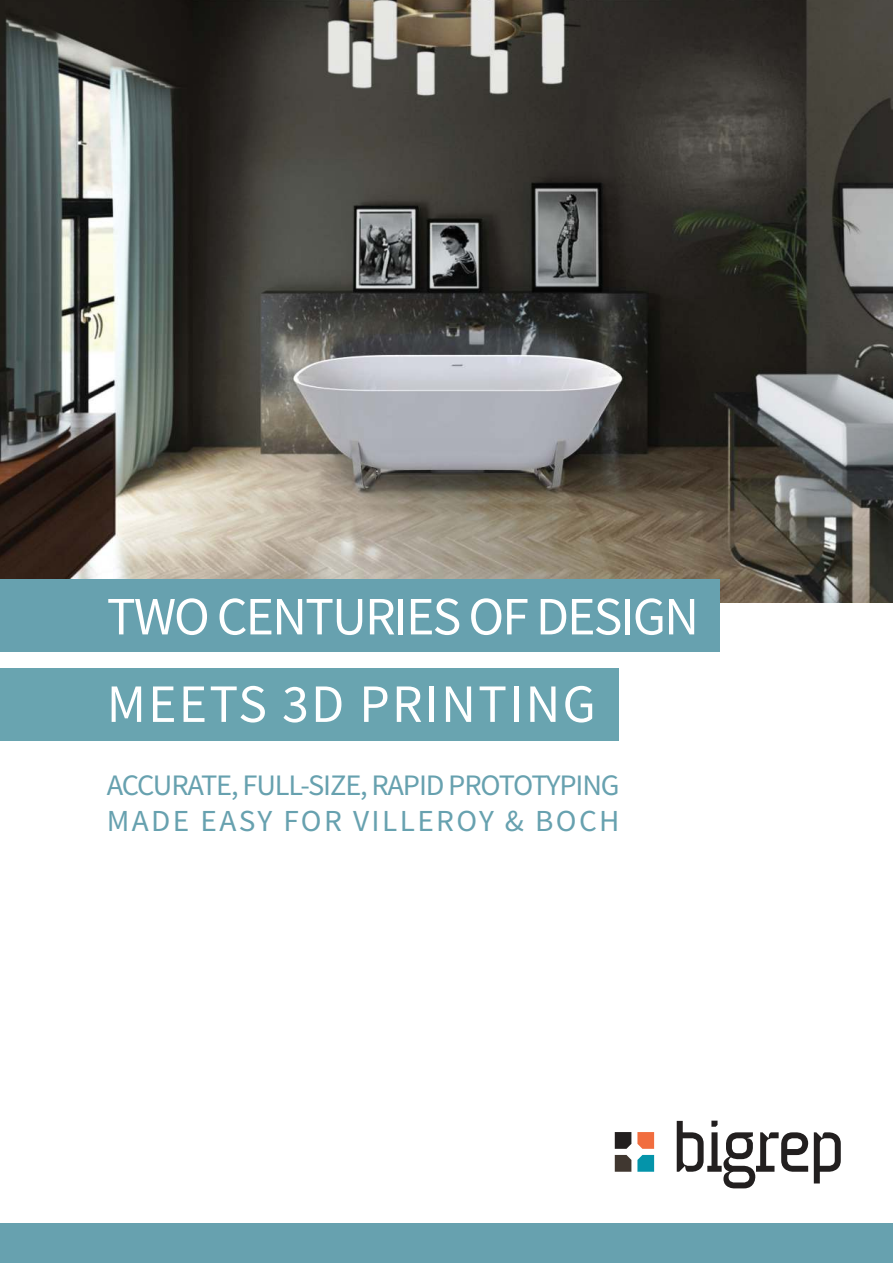
<style>
.page{position:relative;width:893px;height:1263px;background:#fff}
.page>*{position:absolute;margin:0;border:0;box-sizing:border-box;transform-origin:0 0}
.t1{font:54px/87.4px "Source Sans Pro";letter-spacing:-.035em;color:#fff}
.t2{font:30.6px "Source Sans Pro";letter-spacing:.075em;color:#67a1af}
.t3{font:29.7px "Source Sans Pro";letter-spacing:-.04em;color:#67a1af}
</style>
<div class="page">
<img style="left:0;top:0;width:893px;height:603px">
<div style="left:0;top:579px;width:720px;height:73px;background:#67a1af"></div>
<div style="left:0;top:668px;width:619px;height:73px;background:#69a4b0"></div>
<div style="left:0;top:1223px;width:893px;height:40px;background:#67a1af"></div>
<svg style="left:814px;top:1132px;width:27px;height:51px"></svg>
<svg style="left:615px;top:1132px;width:16px;height:17px"></svg>
<svg style="left:677px;top:1121px;width:131px;height:67px"></svg>
<svg style="left:637px;top:1155px;width:17px;height:17px"></svg>
<svg style="left:615px;top:1155px;width:16px;height:17px"></svg>
<svg style="left:637px;top:1132px;width:17px;height:17px"></svg>
<p class="t1" style="left:107px;top:577px;width:594px">TWO CENTURIES OF DESIGN<br>MEETS 3D PRINTING</p>
<p class="t3" style="left:107px;top:773px;width:514px">ACCURATE, FULL-SIZE, RAPID PROTOTYPING</p>
<p class="t2" style="left:107px;top:809px;width:514px">MADE EASY FOR VILLEROY &amp; BOCH</p>
</div>
